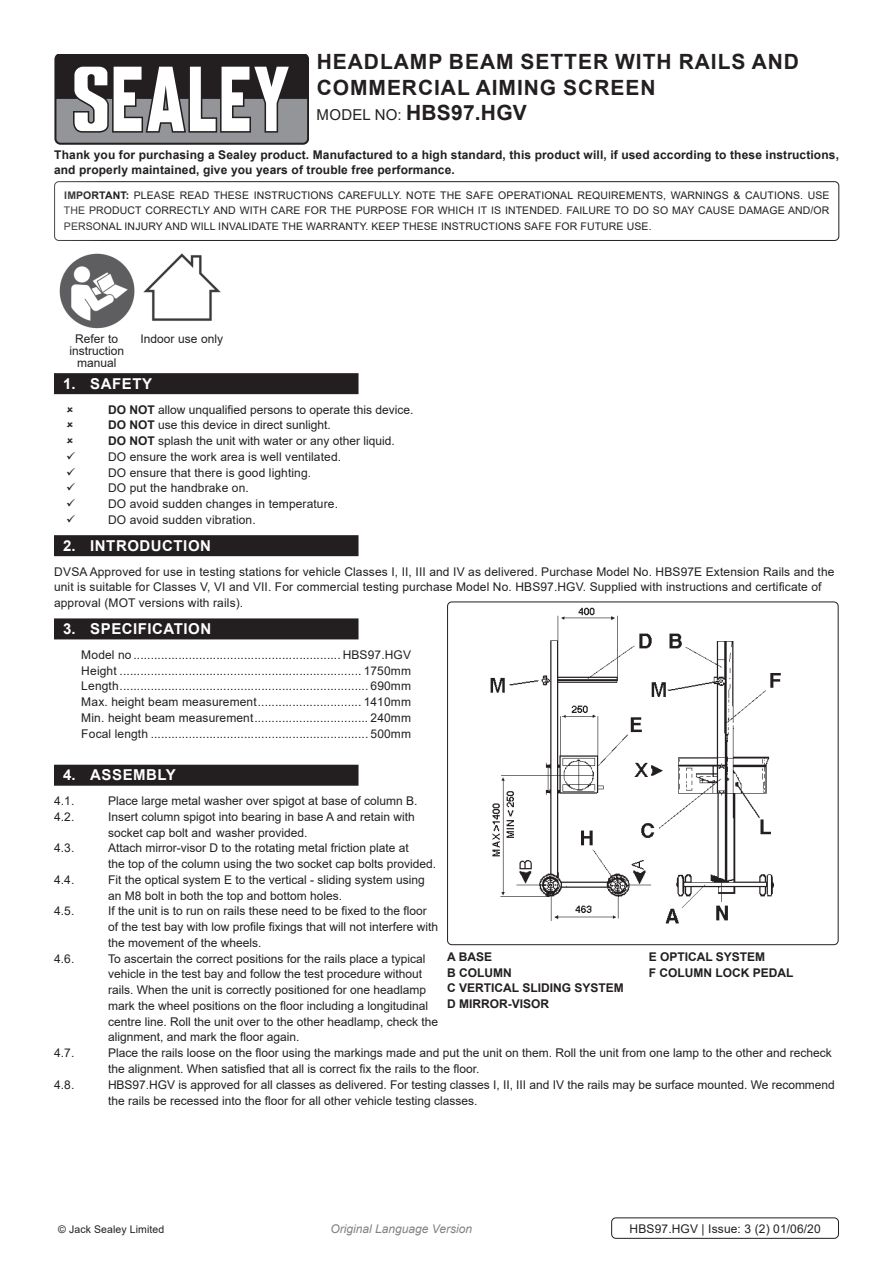
<style>
.page{position:relative;width:893px;height:1263px;background:#fff}
.page>*{position:absolute;margin:0;border:0;box-sizing:border-box;transform-origin:0 0}
.Product_Description{font:700 21px/25.2px "Arial";letter-spacing:.045em;color:#231f20}
.Instructions_Model_N{font:700 21px "Arial";letter-spacing:.01em;color:#231f20}
.t1{font:700 15px "Arial";letter-spacing:.035em;color:#fff}
.Body{font:12px/15.8px "Arial";color:#231f20}
.Specifications__Tabb{font:12px "Arial";letter-spacing:.01em;color:#231f20}
.Body-2{font:700 12px/15.8px "Arial";letter-spacing:.01em;color:#231f20}
.Body__Footer{font:12px "Arial";letter-spacing:.01em;color:#231f20}
.t2{font:italic 12px "Arial";color:#808285}
.Body__Justified__7pt{font:10.5px/15.8px "Arial";letter-spacing:.01em;color:#231f20;text-align:justify}
.s1{font-weight:400;font-size:15px}
.s2{font-weight:700}
</style>
<div class="page">
<svg style="left:54px;top:54px;width:255px;height:90px"></svg>
<div style="left:54px;top:181px;width:785px;height:60px;border:1px solid #231f20;border-radius:4px"></div>
<div style="left:54px;top:373px;width:304px;height:21px;background:#231f20"></div>
<div style="left:54px;top:535px;width:304px;height:21px;background:#231f20"></div>
<div style="left:54px;top:618px;width:304px;height:21px;background:#231f20"></div>
<div style="left:54px;top:765px;width:304px;height:21px;background:#231f20"></div>
<img style="left:59px;top:253px;width:162px;height:76px">
<div style="left:611px;top:1217px;width:228px;height:22px;border:1px solid #231f20;border-radius:4px"></div>
<img style="left:490px;top:607px;width:291px;height:317px">
<div style="left:447px;top:601px;width:391px;height:344px;border:1px solid #231f20;border-radius:4px"></div>
<p class="Product_Description" style="left:317px;top:50px;width:484px">HEADLAMP BEAM SETTER WITH RAILS AND<br>COMMERCIAL AIMING SCREEN</p>
<p class="Instructions_Model_N" style="left:317px;top:98px;width:212px"><span class="s1">MODEL NO:</span> HBS97.HGV</p>
<p class="Body-2" style="left:54px;top:147px;width:786px">Thank you for purchasing a Sealey product. Manufactured to a high standard, this product will, if used according to these instructions, and properly maintained, give you years of trouble free performance.</p>
<p class="Body__Justified__7pt" style="left:64px;top:187px;width:767px"><span class="s2">IMPORTANT:</span> PLEASE READ THESE INSTRUCTIONS CAREFULLY. NOTE THE SAFE OPERATIONAL REQUIREMENTS, WARNINGS &amp; CAUTIONS. USE THE PRODUCT CORRECTLY AND WITH CARE FOR THE PURPOSE FOR WHICH IT IS INTENDED. FAILURE TO DO SO MAY CAUSE DAMAGE AND/OR PERSONAL INJURY AND WILL INVALIDATE THE WARRANTY. KEEP THESE INSTRUCTIONS SAFE FOR FUTURE USE.</p>
<p class="Body" style="left:69px;top:332px;width:56px;line-height:12px;text-align:center">Refer to instruction</p>
<p class="Body" style="left:77px;top:354px;width:41px">manual</p>
<p class="Body" style="left:140px;top:330px;width:84px">Indoor use only</p>
<p class="t1" style="left:63px;top:373px;width:91px">1. SAFETY</p>
<p class="Body" style="left:108px;top:401px;width:307px"><span class="s2">DO NOT</span> allow unqualified persons to operate this device.</p>
<p class="Body" style="left:108px;top:417px;width:224px"><span class="s2">DO NOT</span> use this device in direct sunlight.</p>
<p class="Body" style="left:108px;top:433px;width:288px"><span class="s2">DO NOT</span> splash the unit with water or any other liquid.</p>
<p class="Body" style="left:108px;top:449px;width:235px">DO ensure the work area is well ventilated.</p>
<p class="Body" style="left:108px;top:464px;width:205px">DO ensure that there is good lighting.</p>
<p class="Body" style="left:108px;top:480px;width:142px">DO put the handbrake on.</p>
<p class="Body" style="left:108px;top:496px;width:232px">DO avoid sudden changes in temperature.</p>
<p class="Body" style="left:108px;top:512px;width:149px">DO avoid sudden vibration.</p>
<p class="t1" style="left:63px;top:535px;width:150px">2. INTRODUCTION</p>
<p class="Body" style="left:54px;top:563px;width:782px">DVSA Approved for use in testing stations for vehicle Classes I, II, III and IV as delivered. Purchase Model No. HBS97E Extension Rails and the unit is suitable for Classes V, VI and VII. For commercial testing purchase Model No. HBS97.HGV. Supplied with instructions and certificate of approval (MOT versions with rails).</p>
<p class="t1" style="left:63px;top:618px;width:150px">3. SPECIFICATION</p>
<p class="Specifications__Tabb" style="left:81px;top:646px;width:331px">Model no ............................................................ HBS97.HGV</p>
<p class="Specifications__Tabb" style="left:81px;top:662px;width:331px">Height ...................................................................... 1750mm</p>
<p class="Specifications__Tabb" style="left:81px;top:678px;width:331px">Length........................................................................ 690mm</p>
<p class="Specifications__Tabb" style="left:81px;top:694px;width:331px">Max. height beam measurement.............................. 1410mm</p>
<p class="Specifications__Tabb" style="left:81px;top:709px;width:331px">Min. height beam measurement................................. 240mm</p>
<p class="Specifications__Tabb" style="left:81px;top:725px;width:331px">Focal length ............................................................... 500mm</p>
<p class="t1" style="left:63px;top:765px;width:114px">4. ASSEMBLY</p>
<p class="Body" style="left:54px;top:793px;width:22px">4.1.</p>
<p class="Body" style="left:108px;top:793px;width:311px">Place large metal washer over spigot at base of column B.</p>
<p class="Body" style="left:54px;top:809px;width:22px">4.2.</p>
<p class="Body" style="left:108px;top:809px;width:308px">Insert column spigot into bearing in base A and retain with</p>
<p class="Body" style="left:108px;top:824px;width:201px">socket cap bolt and washer provided.</p>
<p class="Body" style="left:54px;top:840px;width:22px">4.3.</p>
<p class="Body" style="left:108px;top:840px;width:302px">Attach mirror-visor D to the rotating metal friction plate at</p>
<p class="Body" style="left:108px;top:856px;width:330px">the top of the column using the two socket cap bolts provided.</p>
<p class="Body" style="left:54px;top:872px;width:22px">4.4.</p>
<p class="Body" style="left:108px;top:872px;width:318px">Fit the optical system E to the vertical - sliding system using</p>
<p class="Body" style="left:108px;top:887px;width:236px">an M8 bolt in both the top and bottom holes.</p>
<p class="Body" style="left:54px;top:903px;width:22px">4.5.</p>
<p class="Body" style="left:108px;top:903px;width:320px">If the unit is to run on rails these need to be fixed to the floor</p>
<p class="Body" style="left:108px;top:919px;width:332px">of the test bay with low profile fixings that will not interfere with</p>
<p class="Body" style="left:108px;top:935px;width:155px">the movement of the wheels.</p>
<p class="Body" style="left:54px;top:950px;width:22px">4.6.</p>
<p class="Body" style="left:108px;top:950px;width:319px">To ascertain the correct positions for the rails place a typical</p>
<p class="Body" style="left:108px;top:966px;width:332px">vehicle in the test bay and follow the test procedure without rails. When the unit is correctly positioned for one headlamp mark the wheel positions on the floor including a longitudinal centre line. Roll the unit over to the other headlamp, check the alignment, and mark the floor again.</p>
<p class="Body" style="left:54px;top:1045px;width:22px">4.7.</p>
<p class="Body" style="left:108px;top:1045px;width:725px">Place the rails loose on the floor using the markings made and put the unit on them. Roll the unit from one lamp to the other and recheck the alignment. When satisfied that all is correct fix the rails to the floor.</p>
<p class="Body" style="left:54px;top:1076px;width:22px">4.8.</p>
<p class="Body" style="left:108px;top:1076px;width:728px">HBS97.HGV is approved for all classes as delivered. For testing classes I, II, III and IV the rails may be surface mounted. We recommend the rails be recessed into the floor for all other vehicle testing classes.</p>
<p class="Body-2" style="left:447px;top:949px;width:46px">A BASE</p>
<p class="Body-2" style="left:447px;top:965px;width:66px">B COLUMN</p>
<p class="Body-2" style="left:447px;top:980px;width:178px">C VERTICAL SLIDING SYSTEM</p>
<p class="Body-2" style="left:447px;top:996px;width:104px">D MIRROR-VISOR</p>
<p class="Body-2" style="left:649px;top:949px;width:118px">E OPTICAL SYSTEM</p>
<p class="Body-2" style="left:649px;top:965px;width:146px">F COLUMN LOCK PEDAL</p>
<p class="Body__Justified__7pt" style="left:58px;top:1221px;width:108px">© Jack Sealey Limited</p>
<p class="t2" style="left:330px;top:1220px;width:143px">Original Language Version</p>
<p class="Body__Footer" style="left:629px;top:1220px;width:193px">HBS97.HGV | Issue: 3 (2) 01/06/20</p>
</div>
